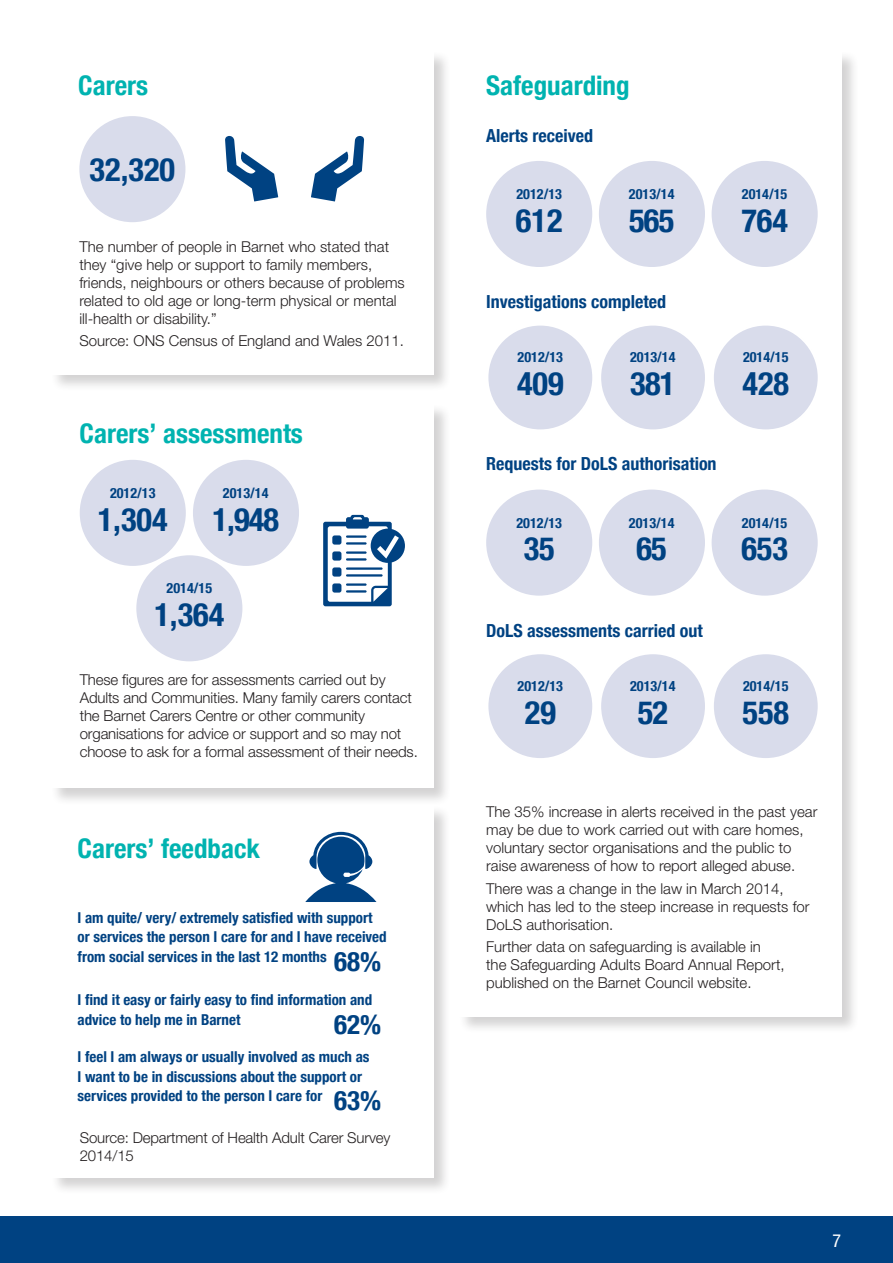
<style>
.page{position:relative;width:893px;height:1263px;background:#fff}
.page>*{position:absolute;margin:0;border:0;box-sizing:border-box;transform-origin:0 0}
.t1{font:700 condensed 32.4px "Helvetica Neue";color:#004282}
.t2{font:700 condensed 27px "Helvetica Neue";color:#00b3b0}
.t3{font:700 condensed 27px "Helvetica Neue";color:#004282}
.t4{font:700 condensed 18px "Helvetica Neue";color:#004282}
.t5{font:condensed 18px "Helvetica Neue LT Std";color:#fff}
.t6{font:300 15px/18px "Helvetica Neue";color:#231f20}
.t7{font:700 condensed 15px/19.5px "Helvetica Neue";color:#004282}
.t8{font:700 condensed 14.1px "Helvetica Neue";color:#004282}
.s1{font-size:27px}
</style>
<div class="page">
<div style="left:0;top:1216px;width:893px;height:47px;background:#004282"></div>
<div style="left:459px;top:51px;width:400px;height:983px;background:#231f20;opacity:.2"></div>
<div style="left:459px;top:51px;width:383px;height:965px;background:#fff"></div>
<div style="left:599px;top:161px;width:106px;height:106px;background:#d9dceb;border-radius:50%"></div>
<div style="left:599px;top:489px;width:106px;height:107px;background:#d9dceb;border-radius:50%"></div>
<div style="left:600px;top:324px;width:106px;height:107px;background:#d9dceb;border-radius:50%"></div>
<div style="left:599px;top:323px;width:108px;height:109px;border:2px solid #fff;border-radius:50%"></div>
<div style="left:600px;top:653px;width:106px;height:106px;background:#d9dceb;border-radius:50%"></div>
<div style="left:599px;top:652px;width:108px;height:108px;border:2px solid #fff;border-radius:50%"></div>
<div style="left:712px;top:161px;width:106px;height:106px;background:#d9dceb;border-radius:50%"></div>
<div style="left:712px;top:489px;width:106px;height:107px;background:#d9dceb;border-radius:50%"></div>
<div style="left:713px;top:324px;width:106px;height:107px;background:#d9dceb;border-radius:50%"></div>
<div style="left:712px;top:323px;width:108px;height:109px;border:2px solid #fff;border-radius:50%"></div>
<div style="left:713px;top:653px;width:106px;height:106px;background:#d9dceb;border-radius:50%"></div>
<div style="left:712px;top:652px;width:108px;height:108px;border:2px solid #fff;border-radius:50%"></div>
<div style="left:486px;top:161px;width:106px;height:106px;background:#d9dceb;border-radius:50%"></div>
<div style="left:486px;top:489px;width:106px;height:107px;background:#d9dceb;border-radius:50%"></div>
<div style="left:487px;top:324px;width:106px;height:107px;background:#d9dceb;border-radius:50%"></div>
<div style="left:486px;top:323px;width:108px;height:109px;border:2px solid #fff;border-radius:50%"></div>
<div style="left:487px;top:653px;width:106px;height:106px;background:#d9dceb;border-radius:50%"></div>
<div style="left:486px;top:652px;width:108px;height:108px;border:2px solid #fff;border-radius:50%"></div>
<div style="left:51px;top:404px;width:400px;height:402px;background:#231f20;opacity:.2"></div>
<div style="left:51px;top:404px;width:383px;height:384px;background:#fff"></div>
<div style="left:136px;top:555px;width:106px;height:106px;background:#d9dceb;border-radius:50%"></div>
<div style="left:193px;top:460px;width:106px;height:106px;background:#d9dceb;border-radius:50%"></div>
<div style="left:80px;top:460px;width:106px;height:106px;background:#d9dceb;border-radius:50%"></div>
<svg style="left:323px;top:515px;width:82px;height:91px"></svg>
<div style="left:51px;top:51px;width:400px;height:341px;background:#231f20;opacity:.2"></div>
<div style="left:51px;top:51px;width:383px;height:323px;background:#fff"></div>
<div style="left:79px;top:116px;width:106px;height:106px;background:#d9dceb;border-radius:50%"></div>
<svg style="left:311px;top:136px;width:53px;height:65px"></svg>
<svg style="left:225px;top:136px;width:53px;height:65px"></svg>
<div style="left:50px;top:805px;width:401px;height:390px;background:#231f20;opacity:.2"></div>
<div style="left:51px;top:805px;width:383px;height:372px;background:#fff"></div>
<svg style="left:305px;top:832px;width:71px;height:70px"></svg>
<h2 class="t2" style="left:78px;top:62px;width:71px">Carers</h2>
<h1 class="t1" style="left:90px;top:143px;width:87px">32,320</h1>
<p class="t6" style="left:79px;top:237px;width:327px">The number of people in Barnet who stated that they “give help or support to family members, friends, neighbours or others because of problems related to old age or long-term physical or mental ill-health or disability.”</p>
<p class="t6" style="left:79px;top:332px;width:326px">Source: ONS Census of England and Wales 2011.</p>
<h2 class="t2" style="left:80px;top:411px;width:225px">Carers’ assessments</h2>
<p class="t8" style="left:110px;top:481px;width:47px">2012/13</p>
<h1 class="t1" style="left:98px;top:492px;width:71px">1,304</h1>
<p class="t8" style="left:223px;top:481px;width:47px">2013/14</p>
<h1 class="t1" style="left:212px;top:492px;width:68px">1,948</h1>
<p class="t8" style="left:167px;top:576px;width:47px">2014/15</p>
<h1 class="t1" style="left:154px;top:588px;width:71px">1,364</h1>
<p class="t6" style="left:80px;top:670px;width:340px">These figures are for assessments carried out by Adults and Communities. Many family carers contact the Barnet Carers Centre or other community organisations for advice or support and so may not choose to ask for a formal assessment of their needs.</p>
<h2 class="t2" style="left:78px;top:826px;width:184px">Carers’ feedback</h2>
<p class="t7" style="left:78px;top:906px;width:311px">I am quite/ very/ extremely satisfied with support or services the person I care for and I have received from social services in the last 12 months <span class="s1">68%</span></p>
<p class="t7" style="left:78px;top:989px;width:296px">I find it easy or fairly easy to find information and advice to help me in Barnet</p>
<h2 class="t3" style="left:334px;top:1001px;width:48px">62%</h2>
<p class="t7" style="left:78px;top:1046px;width:305px">I feel I am always or usually involved as much as<br>I want to be in discussions about the support or services provided to the person I care for <span class="s1">63%</span></p>
<p class="t6" style="left:80px;top:1128px;width:312px">Source: Department of Health Adult Carer Survey<br>2014/15</p>
<h2 class="t2" style="left:486px;top:62px;width:145px">Safeguarding</h2>
<p class="t4" style="left:486px;top:120px;width:108px">Alerts received</p>
<p class="t8" style="left:516px;top:182px;width:47px">2012/13</p>
<h1 class="t1" style="left:516px;top:193px;width:48px">612</h1>
<p class="t8" style="left:629px;top:182px;width:47px">2013/14</p>
<h1 class="t1" style="left:629px;top:193px;width:47px">565</h1>
<p class="t4" style="left:486px;top:287px;width:181px">Investigations completed</p>
<p class="t8" style="left:518px;top:346px;width:47px">2012/13</p>
<h1 class="t1" style="left:517px;top:357px;width:48px">409</h1>
<p class="t8" style="left:630px;top:346px;width:47px">2013/14</p>
<h1 class="t1" style="left:630px;top:357px;width:47px">381</h1>
<p class="t4" style="left:486px;top:449px;width:232px">Requests for DoLS authorisation</p>
<p class="t8" style="left:516px;top:511px;width:47px">2012/13</p>
<h1 class="t1" style="left:524px;top:522px;width:33px">35</h1>
<p class="t8" style="left:629px;top:511px;width:47px">2013/14</p>
<h1 class="t1" style="left:637px;top:522px;width:32px">65</h1>
<p class="t4" style="left:486px;top:615px;width:218px">DoLS assessments carried out</p>
<p class="t8" style="left:518px;top:674px;width:47px">2012/13</p>
<h1 class="t1" style="left:525px;top:685px;width:33px">29</h1>
<p class="t8" style="left:630px;top:674px;width:47px">2013/14</p>
<h1 class="t1" style="left:638px;top:685px;width:32px">52</h1>
<p class="t8" style="left:742px;top:182px;width:47px">2014/15</p>
<h1 class="t1" style="left:741px;top:193px;width:48px">764</h1>
<p class="t8" style="left:743px;top:346px;width:47px">2014/15</p>
<h1 class="t1" style="left:742px;top:357px;width:48px">428</h1>
<p class="t8" style="left:742px;top:511px;width:47px">2014/15</p>
<h1 class="t1" style="left:741px;top:522px;width:48px">653</h1>
<p class="t8" style="left:743px;top:674px;width:47px">2014/15</p>
<h1 class="t1" style="left:742px;top:685px;width:48px">558</h1>
<p class="t6" style="left:486px;top:803px;width:333px">The 35% increase in alerts received in the past year may be due to work carried out with care homes, voluntary sector organisations and the public to raise awareness of how to report alleged abuse.</p>
<p class="t6" style="left:486px;top:879px;width:325px">There was a change in the law in March 2014, which has led to the steep increase in requests for<br>DoLS authorisation.</p>
<p class="t6" style="left:486px;top:937px;width:300px">Further data on safeguarding is available in the Safeguarding Adults Board Annual Report, published on the Barnet Council website.</p>
<p class="t5" style="left:833px;top:1230px;width:10px">7</p>
</div>
